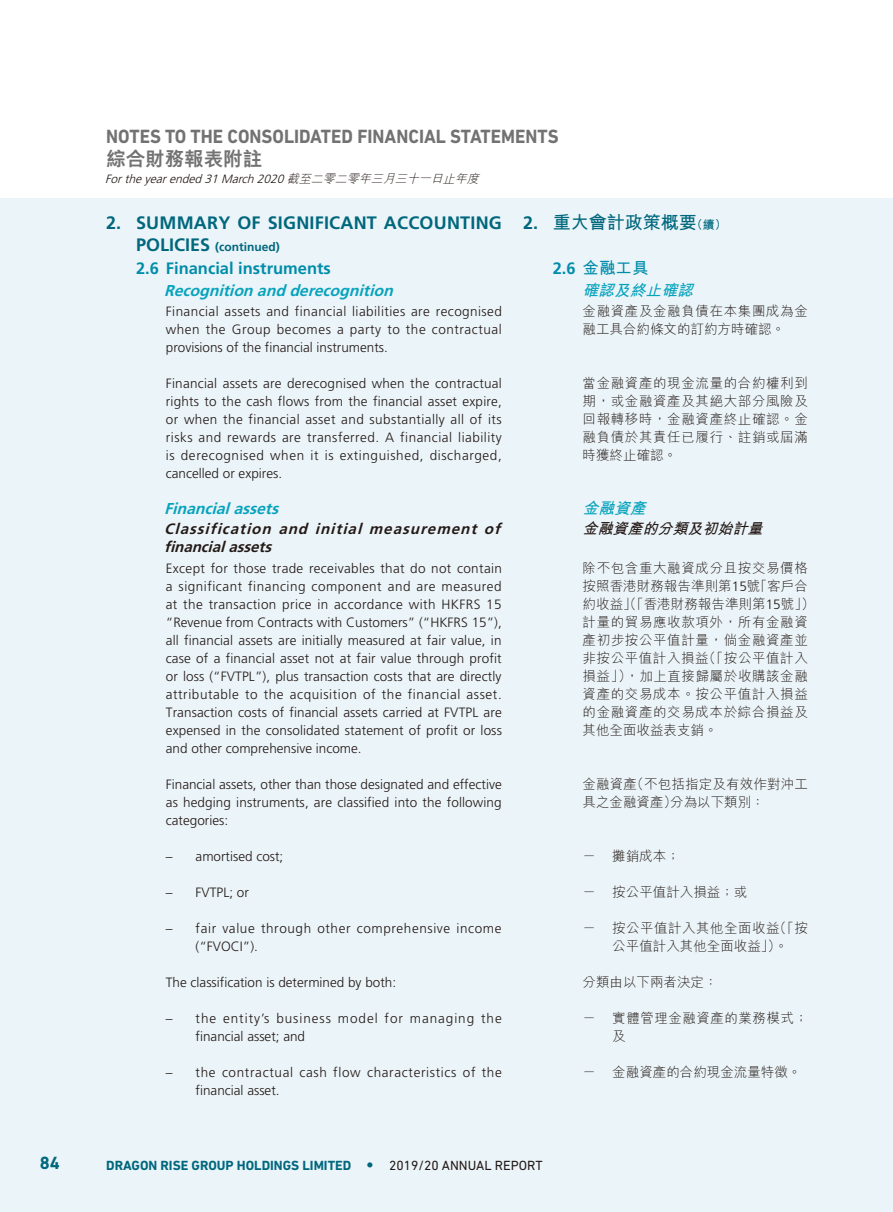
<style>
.page{position:relative;width:893px;height:1212px;background:#fff}
.page>*{position:absolute;margin:0;border:0;box-sizing:border-box;transform-origin:0 0}
.t1{font:700 19.5px "DIN Next LT Pro";color:#727272;scale:.94 1}
.t2{font:800 19.5px "M Hei HK";color:#727272}
.t3{font:700 18px "Frutiger LT Std";letter-spacing:.01em;color:#00677d}
.t4{font:700 18px "M Hei HK";color:#00677d}
.t5{font:700 18px "DIN Next LT Pro";color:#00677d}
.t6{font:700 16.5px "Frutiger LT Std";color:#008daa}
.t7{font:700 16.5px "M Hei HK";color:#008daa}
.t8{font:italic 700 15.75px "Frutiger LT Std";color:#07a3bd}
.t9{font:italic 700 15.75px "M Hei HK";color:#07a3bd}
.t10{font:italic 700 15px/18px "Frutiger LT Std";color:#231916}
.t11{font:italic 700 15px "M Hei HK";color:#231916}
.t12{font:300 13.5px/18px "Frutiger LT Std";letter-spacing:.01em;color:#231916;text-align:justify}
.t13{font:300 13.5px/18px "M Hei HK";letter-spacing:.045em;color:#231916}
.t14{font:300 13.5px/18px "Frutiger LT Std";letter-spacing:.05em;color:#231916}
.t15{font:300 13.5px/18px "Frutiger LT Std";letter-spacing:.07em;color:#231916}
.t16{font:300 13.5px/18px "Frutiger LT Std";letter-spacing:.045em;color:#231916}
.t17{font:700 13.5px "DIN Next LT Pro";color:#00677d}
.t18{font:300 13.5px "M Hei HK";color:#231916}
.t19{font:300 13.5px/18px "M Hei HK";letter-spacing:.01em;color:#231916}
.t20{font:italic 300 12px "Frutiger LT Std";color:#231916}
.t21{font:700 12px "Frutiger LT Std";color:#00677d}
.s1{font-family:"M Hei HK"}
.s2{font-size:18px}
.s3{font-family:"Frutiger LT Std"}
.s4{font-size:12px}
.s5{font-family:"Futura Std";font-weight:300}
.s6{font-weight:400;color:#231916}
</style>
<div class="page">
<div style="left:0;top:198px;width:893px;height:1014px;background:#ebf4f8"></div>
<h1 class="t1" style="left:106px;top:124px;width:483px">NOTES TO THE CONSOLIDATED FINANCIAL STATEMENTS</h1>
<h1 class="t2" style="left:106px;top:149px;width:157px">綜合財務報表附註</h1>
<p class="t20" style="left:105px;top:172px;width:379px">Fortheyearended31March2020<span class="s1">截至二零二零年三月三十一日止年度</span></p>
<h2 class="t3" style="left:106px;top:212px;width:397px">2. SUMMARY OF SIGNIFICANT ACCOUNTING</h2>
<p class="t21" style="left:136px;top:240px;width:145px"><span class="s2">POLICIES</span> (continued)</p>
<p class="t6" style="left:136px;top:258px;width:196px">2.6 Financial instruments</p>
<p class="t8" style="left:164px;top:281px;width:235px">Recognition and derecognition</p>
<p class="t12" style="left:166px;top:303px;width:338px">Financial assets and financial liabilities are recognised when the Group becomes a party to the contractual provisions of the financial instruments.</p>
<p class="t12" style="left:166px;top:375px;width:338px">Financial assets are derecognised when the contractual rights to the cash flows from the financial asset expire, or when the financial asset and substantially all of its risks and rewards are transferred. A financial liability is derecognised when it is extinguished, discharged, cancelled or expires.</p>
<p class="t8" style="left:164px;top:499px;width:120px">Financialassets</p>
<p class="t10" style="left:164px;top:520px;width:342px">Classification and initial measurement of financialassets</p>
<p class="t12" style="left:166px;top:559px;width:338px">Except for those trade receivables that do not contain a significant financing component and are measured at the transaction price in accordance with HKFRS 15 “Revenue from Contracts with Customers” (“HKFRS 15”), all financial assets are initially measured at fair value, in case of a financial asset not at fair value through profit or loss (“FVTPL”), plus transaction costs that are directly attributable to the acquisition of the financial asset.<br>Transaction costs of financial assets carried at FVTPL are expensed in the consolidated statement of profit or loss and other comprehensive income.</p>
<p class="t12" style="left:166px;top:775px;width:337px">Financial assets, other than those designated and effective as hedging instruments, are classified into the following categories:</p>
<p class="t12" style="left:166px;top:847px;width:119px">– amortised cost;</p>
<p class="t12" style="left:166px;top:883px;width:85px">– FVTPL; or</p>
<p class="t16" style="left:196px;top:919px;width:307px;text-indent:-30px">– fair value through other comprehensive income (“FVOCI”).</p>
<p class="t12" style="left:166px;top:973px;width:232px">The classification is determined by both:</p>
<p class="t15" style="left:196px;top:1009px;width:308px;text-indent:-30px">– the entity’s business model for managing the financial asset; and</p>
<p class="t14" style="left:196px;top:1063px;width:308px;text-indent:-30px">– the contractual cash flow characteristics of the financial asset.</p>
<h2 class="t4" style="left:523px;top:209px;width:205px"><span class="s3">2.</span> 重大會計政策概要<span class="s4">（續）</span></h2>
<p class="t7" style="left:553px;top:256px;width:97px"><span class="s3">2.6</span> 金融工具</p>
<p class="t9" style="left:583px;top:279px;width:117px">確認及終止確認</p>
<p class="t13" style="left:583px;top:302px;width:227px">金融資產及金融負債在本集團成為金融工具合約條文的訂約方時確認。</p>
<p class="t13" style="left:583px;top:374px;width:227px;text-align:justify">當金融資產的現金流量的合約權利到期，或金融資產及其絕大部分風險及回報轉移時，金融資產終止確認。金融負債於其責任已履行、註銷或屆滿時獲終止確認。</p>
<p class="t9" style="left:583px;top:497px;width:70px">金融資產</p>
<p class="t11" style="left:583px;top:518px;width:187px">金融資產的分類及初始計量</p>
<p class="t13" style="left:583px;top:558px;width:234px">除不包含重大融資成分且按交易價格按照香港財務報告準則第<span class="s3">15</span>號「客戶合約收益」（「香港財務報告準則第<span class="s3">15</span>號」）計量的貿易應收款項外，所有金融資產初步按公平值計量，倘金融資產並非按公平值計入損益（「按公平值計入損益」），加上直接歸屬於收購該金融資產的交易成本。按公平值計入損益的金融資產的交易成本於綜合損益及其他全面收益表支銷。</p>
<p class="t19" style="left:583px;top:774px;width:227px">金融資產（不包括指定及有效作對沖工具之金融資產）分為以下類別：</p>
<p class="t13" style="left:583px;top:846px;width:99px">－ 攤銷成本；</p>
<p class="t18" style="left:583px;top:885px;width:166px">－ 按公平值計入損益；或</p>
<p class="t13" style="left:612px;top:918px;width:197px;text-indent:-30px">－ 按公平值計入其他全面收益（「按公平值計入其他全面收益」）。</p>
<p class="t18" style="left:583px;top:975px;width:136px">分類由以下兩者決定：</p>
<p class="t13" style="left:612px;top:1008px;width:197px;text-indent:-30px">－ 實體管理金融資產的業務模式；及</p>
<p class="t18" style="left:583px;top:1065px;width:220px">－ 金融資產的合約現金流量特徵。</p>
<h2 class="t5" style="left:40px;top:1153px;width:22px">84</h2>
<p class="t17" style="left:106px;top:1157px;width:438px">DRAGON RISE GROUP HOLDINGS LIMITED <span class="s5">•</span> <span class="s6">2019/20 ANNUAL REPORT</span></p>
</div>
